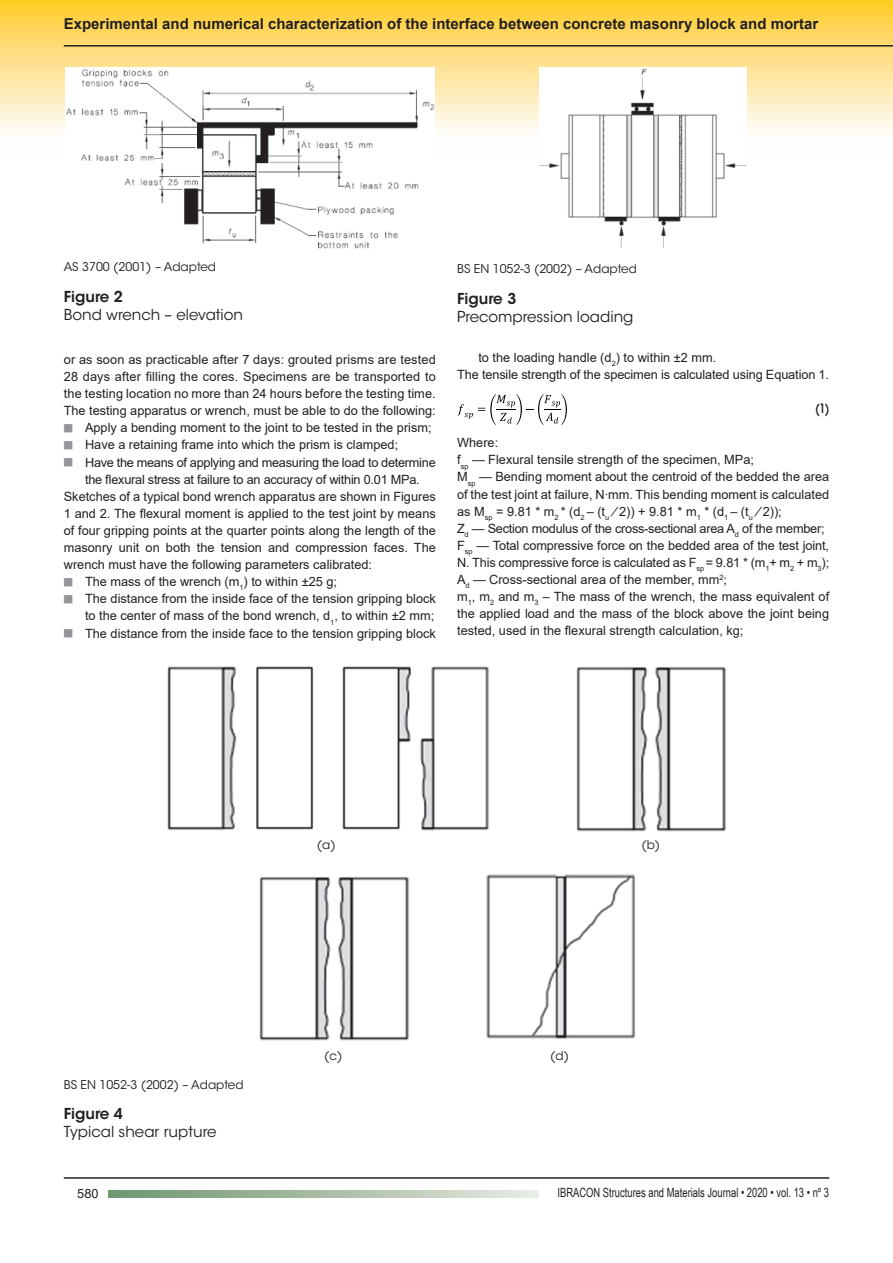
<style>
.page{position:relative;width:893px;height:1263px;background:#fff}
.page>*{position:absolute;margin:0;border:0;box-sizing:border-box;transform-origin:0 0}
.t1{font:700 15px "Arial";color:#231f20}
.t2{font:15px "ITC Avant Garde Std";color:#231f20}
.t3{font:600 15px "ITC Avant Garde Std";color:#231f20}
.t4{font:12.75px/17.1px "Arial";color:#231f20}
.t5{font:12.75px "Arial";letter-spacing:-.02em;color:#231f20}
.t6{font:12.75px "Arial Narrow";color:#231f20;scale:.9 1}
.t7{font:600 12.75px "ITC Avant Garde Std";color:#231f20;scale:.7 1}
.t8{font:12px "ITC Avant Garde Std";color:#231f20}
.s1{color:#939598}
</style>
<div class="page">
<svg style="left:0;top:0;width:893px;height:131px;background:#fedc77"></svg>
<hr style="left:64px;top:1177px;width:765px;height:2px;background:#231f20">
<hr style="left:64px;top:45px;width:829px;height:2px;background:#231f20">
<svg style="left:108px;top:1190px;width:431px;height:8px;background:#a9bea7"></svg>
<svg style="left:458px;top:394px;width:109px;height:31px"></svg>
<img style="left:65px;top:67px;width:369px;height:181px">
<img style="left:540px;top:67px;width:207px;height:181px">
<img style="left:167px;top:666px;width:322px;height:165px">
<img style="left:576px;top:667px;width:150px;height:164px">
<img style="left:259px;top:877px;width:150px;height:164px">
<img style="left:486px;top:874px;width:150px;height:165px">
<p class="t1" style="left:64px;top:13px;width:756px">Experimental and numerical characterization of the interface between concrete masonry block and mortar</p>
<p class="t8" style="left:64px;top:259px;width:154px">AS 3700 (2001) – Adapted</p>
<p class="t8" style="left:457px;top:262px;width:181px">BS EN 1052-3 (2002) – Adapted</p>
<p class="t3" style="left:64px;top:287px;width:61px">Figure 2</p>
<p class="t2" style="left:64px;top:306px;width:181px">Bond wrench – elevation</p>
<p class="t3" style="left:457px;top:289px;width:61px">Figure 3</p>
<p class="t2" style="left:457px;top:308px;width:178px">Precompression loading</p>
<p class="t4" style="left:64px;top:351px;width:374px;text-align:justify">or as soon as practicable after 7 days: grouted prisms are tested 28 days after filling the cores. Specimens are be transported to the testing location no more than 24 hours before the testing time.<br>The testing apparatus or wrench, must be able to do the following:</p>
<p class="t4" style="left:64px;top:419px;width:369px"><span class="s1">■</span> Apply a bending moment to the joint to be tested in the prism;</p>
<p class="t4" style="left:64px;top:436px;width:336px"><span class="s1">■</span> Have a retaining frame into which the prism is clamped;</p>
<p class="t5" style="left:64px;top:453px;width:374px"><span class="s1">■</span> Have the means of applying and measuring the load to determine</p>
<p class="t5" style="left:85px;top:470px;width:336px">the flexural stress at failure to an accuracy of within 0.01 MPa.</p>
<p class="t4" style="left:64px;top:488px;width:374px">Sketches of a typical bond wrench apparatus are shown in Figures</p>
<p class="t4" style="left:64px;top:505px;width:374px">1 and 2. The flexural moment is applied to the test joint by means</p>
<p class="t4" style="left:64px;top:522px;width:374px">of four gripping points at the quarter points along the length of the</p>
<p class="t4" style="left:64px;top:539px;width:374px">masonry unit on both the tension and compression faces. The</p>
<p class="t4" style="left:64px;top:556px;width:310px">wrench must have the following parameters calibrated:</p>
<p class="t4" style="left:64px;top:573px;width:275px"><span class="s1">■</span> The mass of the wrench (m<sub>1</sub>) to within ±25 g;</p>
<p class="t4" style="left:64px;top:590px;width:374px;text-align:right"><span class="s1">■</span> The distance from the inside face of the tension gripping block to the center of mass of the bond wrench, d<sub>1</sub>, to within ±2 mm;</p>
<p class="t4" style="left:64px;top:624px;width:374px"><span class="s1">■</span> The distance from the inside face to the tension gripping block</p>
<p class="t4" style="left:457px;top:349px;width:373px;text-indent:21px">to the loading handle (d<sub>2</sub>) to within ±2 mm.<br>The tensile strength of the specimen is calculated using Equation 1.</p>
<p class="t7" style="left:816px;top:400px;width:21px">(1)</p>
<p class="t4" style="left:457px;top:434px;width:374px">Where:<br>f<sub>sp</sub> — Flexural tensile strength of the specimen, MPa;<br>M<sub>sp</sub> — Bending moment about the centroid of the bedded the area of the test joint at failure, N∙mm. This bending moment is calculated as M<sub>sp</sub> = 9.81 * m<sub>2</sub> * (d<sub>2</sub> – (t<sub>u</sub> ⁄ 2)) + 9.81 * m<sub>1</sub> * (d<sub>1</sub> – (t<sub>u</sub> ⁄ 2));<br>Z<sub>d</sub> — Section modulus of the cross-sectional area A<sub>d</sub> of the member; F<sub>sp</sub> — Total compressive force on the bedded area of the test joint, N. This compressive force is calculated as F<sub>sp</sub> = 9.81 * (m<sub>1</sub>+ m<sub>2</sub> + m<sub>3</sub>); A<sub>d</sub> — Cross-sectional area of the member, mm<sup>2</sup>;<br>m<sub>1</sub>, m<sub>2</sub> and m<sub>3</sub> – The mass of the wrench, the mass equivalent of the applied load and the mass of the block above the joint being tested, used in the flexural strength calculation, kg;</p>
<p class="t8" style="left:317px;top:837px;width:20px">(a)</p>
<p class="t8" style="left:641px;top:837px;width:20px">(b)</p>
<p class="t8" style="left:64px;top:1077px;width:181px">BS EN 1052-3 (2002) – Adapted</p>
<p class="t3" style="left:64px;top:1104px;width:61px">Figure 4</p>
<p class="t2" style="left:64px;top:1122px;width:154px">Typical shear rupture</p>
<p class="t8" style="left:324px;top:1049px;width:20px">(c)</p>
<p class="t8" style="left:550px;top:1049px;width:20px">(d)</p>
<p class="t4" style="left:77px;top:1185px;width:23px">580</p>
<p class="t6" style="left:557px;top:1183px;width:303px">IBRACON Structures and Materials Journal • 2020 • vol. 13 • nº 3</p>
</div>
